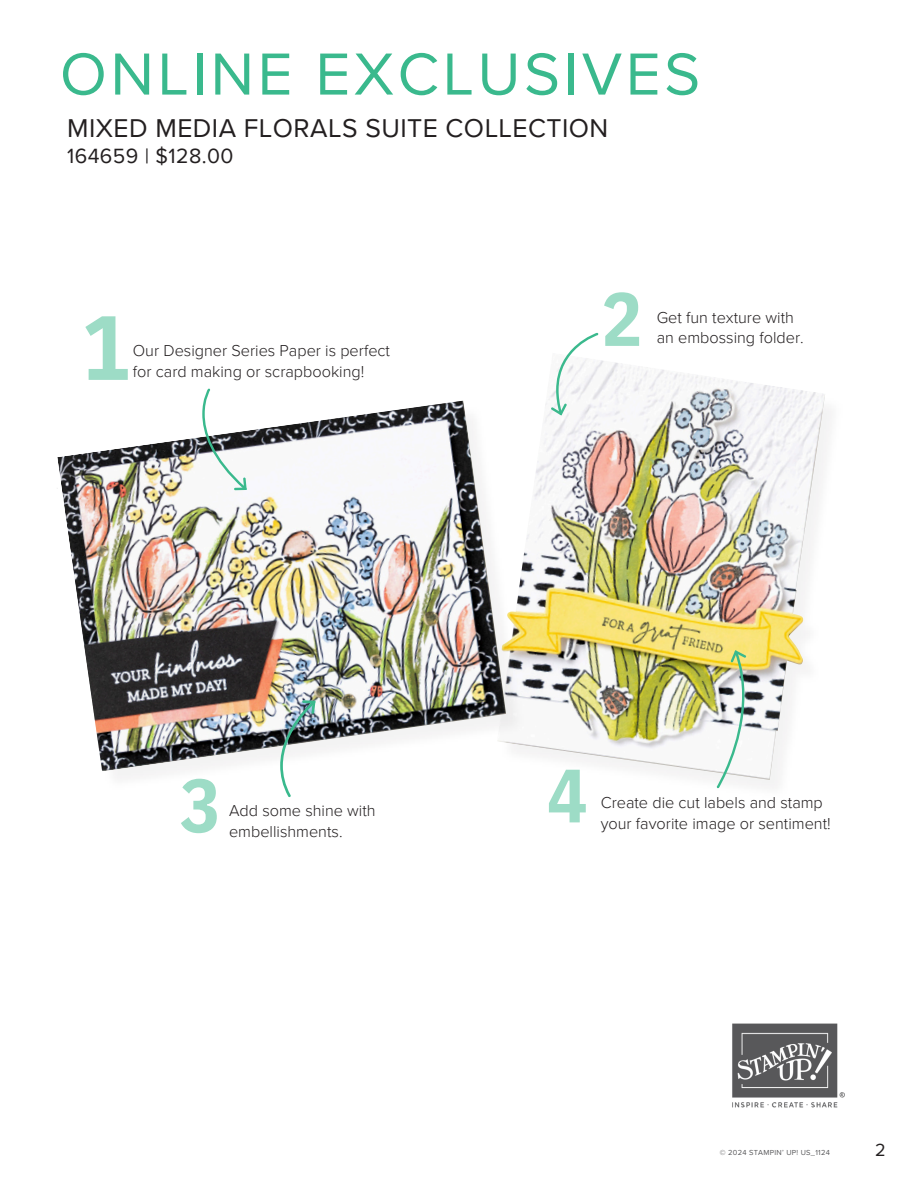
<style>
.page{position:relative;width:918px;height:1188px;background:#fff}
.page>*{position:absolute;margin:0;border:0;box-sizing:border-box;transform-origin:0 0}
.t1{font:700 91.05px "IBM Plex Sans Cond";color:#9ddcc6}
.t2{font:700 75.45px "IBM Plex Sans Cond";color:#9ddcc6}
.t3{font:61.5px "Proxima Nova";letter-spacing:.055em;color:#3ab98d}
.t4{font:26.55px "Proxima Nova";letter-spacing:.015em;color:#231f20}
.t5{font:21.15px "Proxima Nova";letter-spacing:.02em;color:#231f20}
.t6{font:18px "Proxima Nova";color:#231f20}
.t7{font:300 16.2px/20.7px "Proxima Nova";color:#231f20}
.t8{font:7.5px "Proxima Nova";letter-spacing:.035em;color:#58585a}
</style>
<div class="page">
<img style="left:732px;top:1023px;width:113px;height:85px">
<img style="left:523px;top:360px;width:302px;height:420px">
<img style="left:115px;top:562px;width:408px;height:217px">
<img style="left:57px;top:401px;width:449px;height:371px">
<img style="left:280px;top:700px;width:36px;height:97px">
<svg style="left:717px;top:650px;width:29px;height:138px"></svg>
<svg style="left:202px;top:389px;width:45px;height:101px"></svg>
<svg style="left:551px;top:333px;width:47px;height:83px"></svg>
<p class="t3" style="left:60px;top:38px;width:642px">ONLINE EXCLUSIVES</p>
<h3 class="t4" style="left:67px;top:113px;width:543px">MIXED MEDIA FLORALS SUITE COLLECTION</h3>
<h3 class="t5" style="left:67px;top:144px;width:168px">164659 | $128.00</h3>
<p class="t1" style="left:82px;top:287px;width:51px">1</p>
<p class="t7" style="left:133px;top:341px;width:259px">Our Designer Series Paper is perfect for card making or scrapbooking!</p>
<h3 class="t2" style="left:602px;top:269px;width:42px">2</h3>
<p class="t7" style="left:657px;top:307px;width:148px">Get fun texture with an embossing folder.</p>
<p class="t2" style="left:180px;top:755px;width:42px">3</p>
<h3 class="t2" style="left:547px;top:745px;width:42px">4</h3>
<p class="t7" style="left:229px;top:801px;width:148px">Add some shine with embellishments.</p>
<p class="t7" style="left:601px;top:793px;width:232px">Create die cut labels and stamp your favorite image or sentiment!</p>
<h1 class="t8" style="left:720px;top:1148px;width:112px">© 2024 STAMPIN’ UP! US_1124</h1>
<h2 class="t6" style="left:875px;top:1139px;width:12px">2</h2>
</div>
